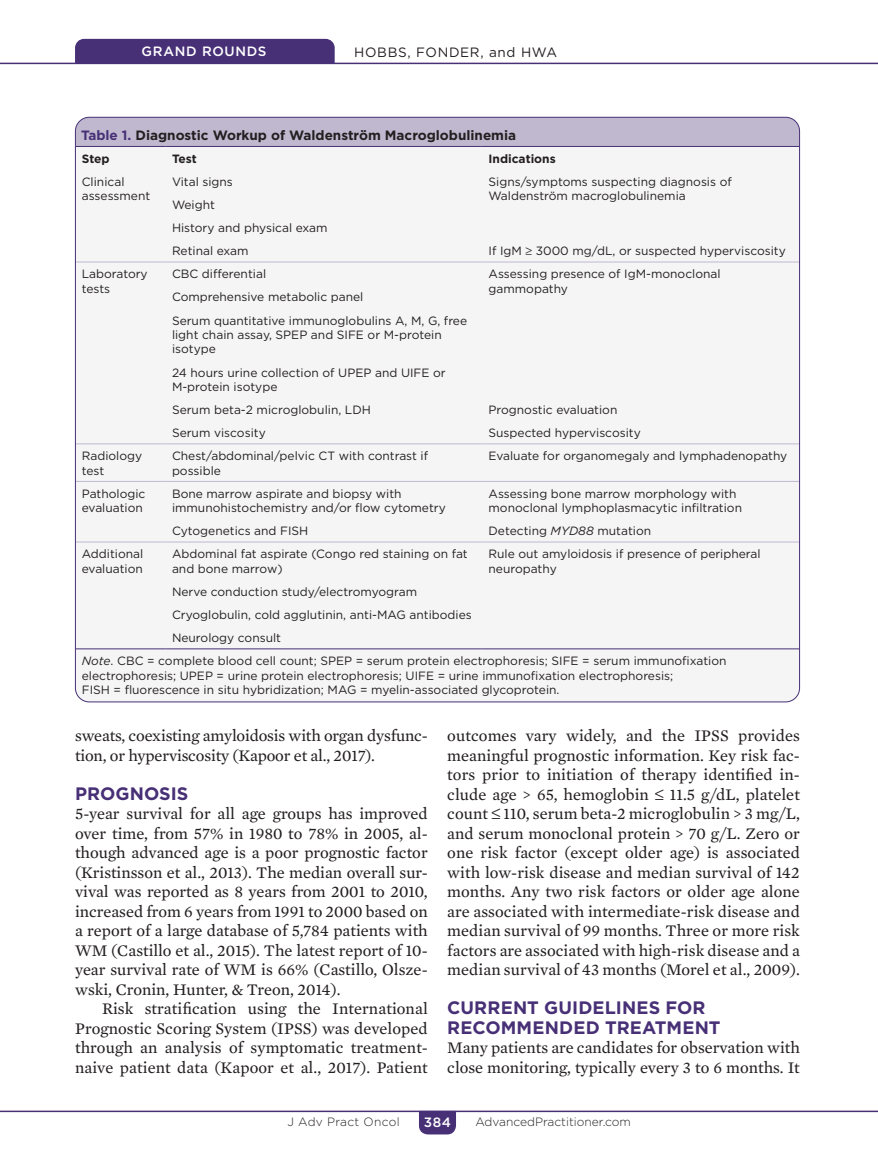
<style>
.page{position:relative;width:878px;height:1175px;background:#fff}
.page>*{position:absolute;margin:0;border:0;box-sizing:border-box;transform-origin:0 0}
.Subhead_1{font:700 18px/19.5px "Gotham";letter-spacing:.005em;color:#473076}
.Body_txt{font:16.5px/19.5px "Mercury Text G2";letter-spacing:.005em;color:#231f20;text-align:justify}
.Body_txt_no-indent{font:16.5px/19.5px "Mercury Text G2";color:#231f20;text-align:justify}
.t1{font:700 13.5px "Gotham";color:#231f20}
.t2{font:13.5px "Gotham";letter-spacing:.05em;color:#231f20}
.t3{font:500 13.5px "Gotham";letter-spacing:.05em;color:#fff}
.t4{font:12px/14.4px "Gotham";color:#231f20}
.t5{font:300 12px "Gotham";color:#231f20}
.t6{font:700 12px "Gotham";color:#231f20}
.t7{font:300 12px "Gotham";letter-spacing:.025em;color:#231f20}
.s1{color:#473076}
.s2{font-style:italic}
</style>
<div class="page">
<hr style="left:0;top:1110px;width:878px;height:2px;background:#473076">
<svg style="left:419px;top:1110px;width:37px;height:24px"></svg>
<hr style="left:0;top:63px;width:878px;height:1px;background:#473076">
<div style="left:75px;top:39px;width:259px;height:24px;background:#473076"></div>
<svg style="left:75px;top:117px;width:724px;height:585px"></svg>
<div style="left:77px;top:147px;width:721px;height:501px;background:#f5f5f6"></div>
<hr style="left:76px;top:648px;width:89px;height:1px;background:#473076">
<hr style="left:165px;top:648px;width:317px;height:1px;background:#473076">
<hr style="left:482px;top:648px;width:317px;height:1px;background:#473076">
<hr style="left:76px;top:146px;width:89px;height:1px;background:#473076">
<hr style="left:165px;top:146px;width:317px;height:1px;background:#473076">
<hr style="left:482px;top:146px;width:317px;height:1px;background:#473076">
<hr style="left:76px;top:262px;width:89px;height:1px;background:#c0b8cf">
<hr style="left:165px;top:262px;width:317px;height:1px;background:#c0b8cf">
<hr style="left:482px;top:262px;width:317px;height:1px;background:#c0b8cf">
<hr style="left:76px;top:443px;width:89px;height:1px;background:#c0b8cf">
<hr style="left:165px;top:443px;width:317px;height:1px;background:#c0b8cf">
<hr style="left:482px;top:443px;width:317px;height:1px;background:#c0b8cf">
<hr style="left:76px;top:481px;width:89px;height:1px;background:#c0b8cf">
<hr style="left:165px;top:481px;width:317px;height:1px;background:#c0b8cf">
<hr style="left:482px;top:481px;width:317px;height:1px;background:#c0b8cf">
<hr style="left:76px;top:541px;width:89px;height:1px;background:#c0b8cf">
<hr style="left:165px;top:541px;width:317px;height:1px;background:#c0b8cf">
<hr style="left:482px;top:541px;width:317px;height:1px;background:#c0b8cf">
<p class="t3" style="left:142px;top:43px;width:126px">GRAND ROUNDS</p>
<p class="t2" style="left:354px;top:43px;width:204px">HOBBS, FONDER, and HWA</p>
<p class="t1" style="left:81px;top:127px;width:436px"><span class="s1">Table 1.</span> Diagnostic Workup of Waldenström Macroglobulinemia</p>
<p class="t6" style="left:82px;top:151px;width:29px">Step</p>
<p class="t6" style="left:172px;top:151px;width:26px">Test</p>
<p class="t6" style="left:488px;top:151px;width:69px">Indications</p>
<p class="t4" style="left:82px;top:174px;width:70px">Clinical assessment</p>
<p class="t4" style="left:172px;top:174px;width:62px">Vital signs</p>
<p class="t4" style="left:488px;top:174px;width:245px">Signs/symptoms suspecting diagnosis of<br>Waldenström macroglobulinemia</p>
<p class="t4" style="left:172px;top:193px;width:157px;line-height:23.1px">Weight<br>History and physical exam<br>Retinal exam</p>
<p class="t4" style="left:488px;top:243px;width:299px">If IgM ≥ 3000 mg/dL, or suspected hyperviscosity</p>
<p class="t4" style="left:82px;top:267px;width:67px">Laboratory tests</p>
<p class="t4" style="left:172px;top:267px;width:96px">CBC differential</p>
<p class="t4" style="left:488px;top:267px;width:233px">Assessing presence of IgM-monoclonal gammopathy</p>
<p class="t4" style="left:172px;top:285px;width:297px;line-height:23.1px">Comprehensive metabolic panel<br>Serum quantitative immunoglobulins A, M, G, free</p>
<p class="t4" style="left:172px;top:327px;width:271px">light chain assay, SPEP and SIFE or M-protein isotype</p>
<p class="t4" style="left:172px;top:365px;width:275px">24 hours urine collection of UPEP and UIFE or<br>M-protein isotype</p>
<p class="t4" style="left:172px;top:402px;width:200px">Serum beta-2 microglobulin, LDH</p>
<p class="t4" style="left:488px;top:402px;width:130px">Prognostic evaluation</p>
<p class="t4" style="left:172px;top:425px;width:95px">Serum viscosity</p>
<p class="t4" style="left:488px;top:425px;width:154px">Suspected hyperviscosity</p>
<p class="t4" style="left:82px;top:448px;width:62px">Radiology test</p>
<p class="t4" style="left:172px;top:448px;width:258px">Chest/abdominal/pelvic CT with contrast if possible</p>
<p class="t4" style="left:488px;top:448px;width:300px">Evaluate for organomegaly and lymphadenopathy</p>
<p class="t4" style="left:82px;top:486px;width:65px">Pathologic evaluation</p>
<p class="t4" style="left:172px;top:486px;width:275px">Bone marrow aspirate and biopsy with immunohistochemistry and/or flow cytometry</p>
<p class="t4" style="left:488px;top:486px;width:255px">Assessing bone marrow morphology with monoclonal lymphoplasmacytic infiltration</p>
<p class="t4" style="left:172px;top:523px;width:138px">Cytogenetics and FISH</p>
<p class="t4" style="left:488px;top:523px;width:164px">Detecting <span class="s2">MYD88</span> mutation</p>
<p class="t4" style="left:82px;top:546px;width:63px">Additional evaluation</p>
<p class="t4" style="left:172px;top:546px;width:297px">Abdominal fat aspirate (Congo red staining on fat and bone marrow)</p>
<p class="t4" style="left:488px;top:546px;width:273px">Rule out amyloidosis if presence of peripheral neuropathy</p>
<p class="t4" style="left:172px;top:584px;width:247px">Nerve conduction study/electromyogram</p>
<p class="t4" style="left:172px;top:607px;width:301px">Cryoglobulin, cold agglutinin, anti-MAG antibodies</p>
<p class="t4" style="left:172px;top:630px;width:111px">Neurology consult</p>
<p class="t4" style="left:82px;top:653px;width:646px"><span class="s2">Note</span>. CBC = complete blood cell count; SPEP = serum protein electrophoresis; SIFE = serum immunofixation</p>
<p class="t4" style="left:82px;top:668px;width:593px">electrophoresis; UPEP = urine protein electrophoresis; UIFE = urine immunofixation electrophoresis;<br>FISH = fluorescence in situ hybridization; MAG = myelin-associated glycoprotein.</p>
<p class="Body_txt" style="left:75px;top:725px;width:354px">sweats, coexisting amyloidosis with organ dysfunc&shy;tion, or hyperviscosity (Kapoor et al., 2017).</p>
<p class="Subhead_1" style="left:75px;top:783px;width:115px">PROGNOSIS</p>
<p class="Body_txt_no-indent" style="left:75px;top:803px;width:354px">5-year survival for all age groups has improved over time, from 57% in 1980 to 78% in 2005, al&shy;though advanced age is a poor prognostic factor (Kristinsson et al., 2013). The median overall sur&shy;vival was reported as 8 years from 2001 to 2010, increased from 6 years from 1991 to 2000 based on a report of a large database of 5,784 patients with WM (Castillo et al., 2015). The latest report of 10- year survival rate of WM is 66% (Castillo, Olsze&shy;wski, Cronin, Hunter, &amp; Treon, 2014).</p>
<p class="Body_txt" style="left:75px;top:998px;width:354px;text-indent:27px">Risk stratification using the International Prognostic Scoring System (IPSS) was developed through an analysis of symptomatic treatment&shy;naive patient data (Kapoor et al., 2017). Patient</p>
<p class="Body_txt" style="left:447px;top:725px;width:354px">outcomes vary widely, and the IPSS provides meaningful prognostic information. Key risk fac&shy;tors prior to initiation of therapy identified in&shy;clude age &gt; 65, hemoglobin ≤ 11.5 g/dL, platelet count ≤ 110, serum beta-2 microglobulin &gt; 3 mg/L, and serum monoclonal protein &gt; 70 g/L. Zero or one risk factor (except older age) is associated with low-risk disease and median survival of 142 months. Any two risk factors or older age alone are associated with intermediate-risk disease and median survival of 99 months. Three or more risk factors are associated with high-risk disease and a median survival of 43 months (Morel et al., 2009).</p>
<p class="Subhead_1" style="left:447px;top:998px;width:275px">CURRENT GUIDELINES FOR<br>RECOMMENDED TREATMENT</p>
<p class="Body_txt_no-indent" style="left:447px;top:1037px;width:354px">Many patients are candidates for observation with close monitoring, typically every 3 to 6 months. It</p>
<p class="t7" style="left:287px;top:1114px;width:114px">J Adv Pract Oncol</p>
<p class="t3" style="left:424px;top:1113px;width:29px">384</p>
<p class="t5" style="left:475px;top:1114px;width:157px">AdvancedPractitioner.com</p>
</div>
